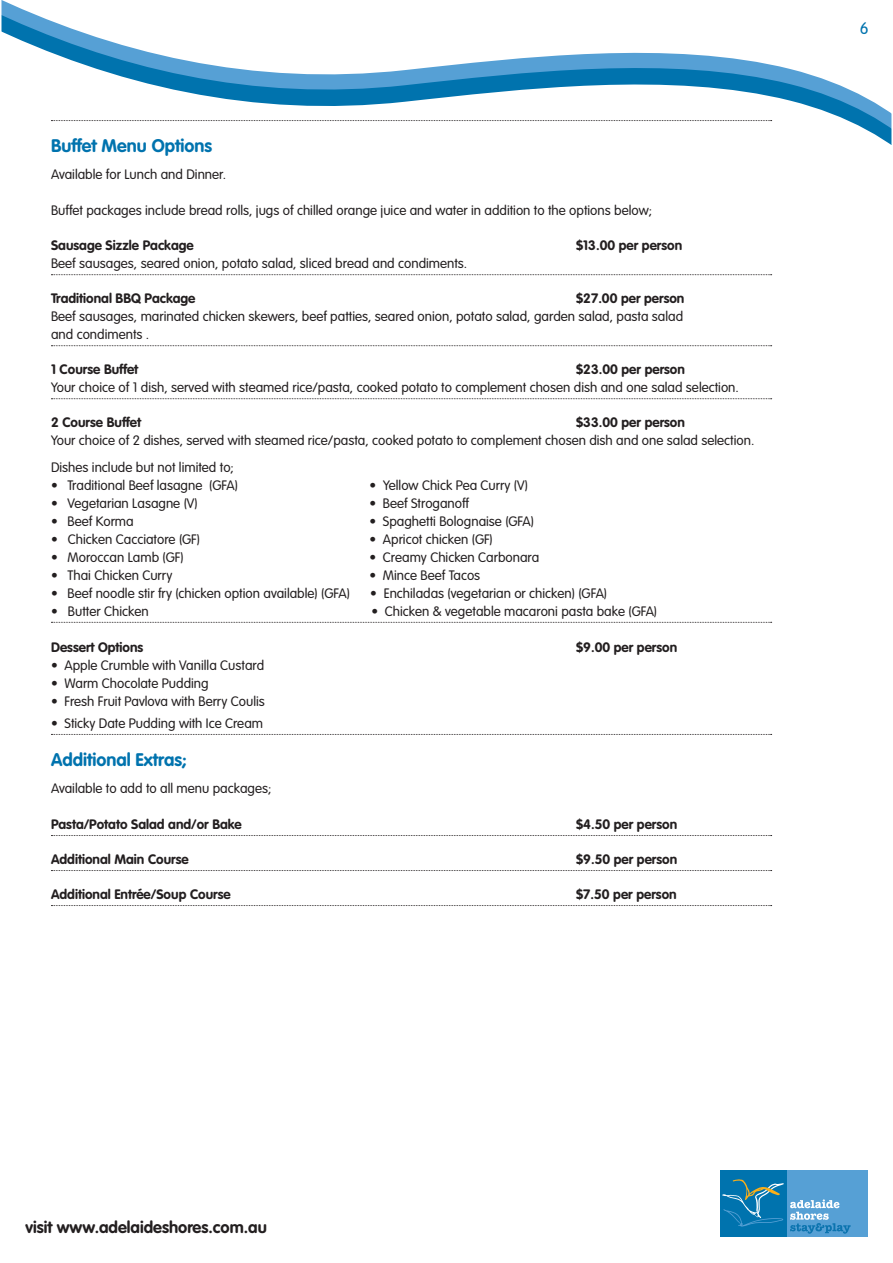
<style>
.page{position:relative;width:893px;height:1263px;background:#fff}
.page>*{position:absolute;margin:0;border:0;box-sizing:border-box;transform-origin:0 0}
.body_copy{font:700 18px "VAG Rounded Std";color:#0073ae}
.t1{font:700 16.5px "VAG Rounded Std";color:#231f20}
.t2{font:300 16.5px "VAG Rounded Std";color:#0073ae}
.body_copy-2{font:300 13.5px/18px "VAG Rounded Std";color:#231f20}
.Paragraph_Style_2{font:300 13.5px "VAG Rounded Std";color:#231f20}
.body_copy-3{font:700 13.5px "VAG Rounded Std";color:#231f20}
.Paragraph_Style_2-2{font:700 13.5px "VAG Rounded Std";color:#231f20}
.s1{font-weight:700}
</style>
<div class="page">
<svg style="left:1px;top:0;width:891px;height:145px"></svg>
<div style="left:787px;top:1170px;width:80px;height:67px;background:#56a0d5"></div>
<svg style="left:790px;top:1199px;width:61px;height:35px"></svg>
<div style="left:720px;top:1170px;width:67px;height:67px;background:#0073ae"></div>
<svg style="left:722px;top:1179px;width:62px;height:47px"></svg>
<svg style="left:51px;top:120px;width:721px;height:1px"></svg>
<svg style="left:51px;top:274px;width:721px;height:1px"></svg>
<svg style="left:51px;top:345px;width:721px;height:1px"></svg>
<svg style="left:51px;top:398px;width:721px;height:1px"></svg>
<svg style="left:51px;top:622px;width:721px;height:1px"></svg>
<svg style="left:51px;top:734px;width:721px;height:1px"></svg>
<svg style="left:51px;top:835px;width:721px;height:1px"></svg>
<svg style="left:51px;top:870px;width:721px;height:1px"></svg>
<svg style="left:51px;top:905px;width:721px;height:1px"></svg>
<p class="body_copy" style="left:51px;top:136px;width:162px">Buffet Menu Options</p>
<p class="body_copy-2" style="left:51px;top:166px;width:177px">Available for Lunch and Dinner.</p>
<p class="body_copy-2" style="left:51px;top:202px;width:603px">Buffet packages include bread rolls, jugs of chilled orange juice and water in addition to the options below;</p>
<p class="body_copy-3" style="left:51px;top:237px;width:144px">Sausage Sizzle Package</p>
<p class="body_copy-3" style="left:576px;top:237px;width:108px">$13.00 per person</p>
<p class="body_copy-2" style="left:51px;top:255px;width:418px">Beef sausages, seared onion, potato salad, sliced bread and condiments.</p>
<p class="body_copy-3" style="left:51px;top:290px;width:146px">Traditional BBQ Package</p>
<p class="body_copy-2" style="left:51px;top:290px;width:635px;text-align:justify;text-indent:525px"><span class="s1">$27.00 per person </span>Beef sausages, marinated chicken skewers, beef patties, seared onion, potato salad, garden salad, pasta salad and condiments .</p>
<p class="body_copy-3" style="left:51px;top:361px;width:89px">1 Course Buffet</p>
<p class="body_copy-2" style="left:51px;top:361px;width:689px;text-indent:525px"><span class="s1">$23.00 per person<br></span>Your choice of 1 dish, served with steamed rice/pasta, cooked potato to complement chosen dish and one salad selection.</p>
<p class="body_copy-3" style="left:51px;top:414px;width:91px">2 Course Buffet</p>
<p class="body_copy-2" style="left:51px;top:414px;width:705px;text-indent:525px"><span class="s1">$33.00 per person<br></span>Your choice of 2 dishes, served with steamed rice/pasta, cooked potato to complement chosen dish and one salad selection.</p>
<p class="Paragraph_Style_2" style="left:51px;top:459px;width:184px">Dishes include but not limited to;</p>
<p class="Paragraph_Style_2" style="left:51px;top:477px;width:188px">• Traditional Beef lasagne (GFA)</p>
<p class="Paragraph_Style_2" style="left:370px;top:477px;width:160px">• Yellow Chick Pea Curry (V)</p>
<p class="Paragraph_Style_2" style="left:51px;top:495px;width:148px">• Vegetarian Lasagne (V)</p>
<p class="Paragraph_Style_2" style="left:369px;top:495px;width:101px">• Beef Stroganoff</p>
<p class="Paragraph_Style_2" style="left:51px;top:513px;width:84px">• Beef Korma</p>
<p class="Paragraph_Style_2" style="left:369px;top:513px;width:166px">• Spaghetti Bolognaise (GFA)</p>
<p class="Paragraph_Style_2" style="left:51px;top:531px;width:150px">• Chicken Cacciatore (GF)</p>
<p class="Paragraph_Style_2" style="left:369px;top:531px;width:125px">• Apricot chicken (GF)</p>
<p class="Paragraph_Style_2" style="left:51px;top:549px;width:134px">• Moroccan Lamb (GF)</p>
<p class="Paragraph_Style_2" style="left:369px;top:549px;width:171px">• Creamy Chicken Carbonara</p>
<p class="Paragraph_Style_2" style="left:51px;top:567px;width:123px">• Thai Chicken Curry</p>
<p class="Paragraph_Style_2" style="left:369px;top:567px;width:112px">• Mince Beef Tacos</p>
<p class="Paragraph_Style_2" style="left:51px;top:585px;width:300px">• Beef noodle stir fry (chicken option available) (GFA)</p>
<p class="Paragraph_Style_2" style="left:370px;top:585px;width:238px">• Enchiladas (vegetarian or chicken) (GFA)</p>
<p class="Paragraph_Style_2" style="left:51px;top:603px;width:99px">• Butter Chicken</p>
<p class="Paragraph_Style_2" style="left:371px;top:603px;width:287px">• Chicken &amp; vegetable macaroni pasta bake (GFA)</p>
<p class="Paragraph_Style_2-2" style="left:51px;top:639px;width:94px">Dessert Options</p>
<p class="Paragraph_Style_2-2" style="left:576px;top:639px;width:103px">$9.00 per person</p>
<p class="Paragraph_Style_2" style="left:51px;top:658px;width:215px">• Apple Crumble with Vanilla Custard</p>
<p class="Paragraph_Style_2" style="left:51px;top:676px;width:159px">• Warm Chocolate Pudding</p>
<p class="Paragraph_Style_2" style="left:51px;top:694px;width:215px">• Fresh Fruit Pavlova with Berry Coulis</p>
<p class="Paragraph_Style_2" style="left:51px;top:715px;width:214px">• Sticky Date Pudding with Ice Cream</p>
<p class="body_copy" style="left:51px;top:749px;width:137px">Additional Extras;</p>
<p class="body_copy-2" style="left:51px;top:779px;width:222px">Available to add to all menu packages;</p>
<p class="body_copy-3" style="left:51px;top:816px;width:192px">Pasta/Potato Salad and/or Bake</p>
<p class="body_copy-3" style="left:576px;top:816px;width:103px">$4.50 per person</p>
<p class="body_copy-3" style="left:51px;top:851px;width:139px">Additional Main Course</p>
<p class="body_copy-3" style="left:576px;top:851px;width:103px">$9.50 per person</p>
<p class="body_copy-3" style="left:51px;top:886px;width:181px">Additional Entrée/Soup Course</p>
<p class="body_copy-3" style="left:576px;top:886px;width:102px">$7.50 per person</p>
<p class="t2" style="left:860px;top:19px;width:10px">6</p>
<p class="t1" style="left:26px;top:1218px;width:243px">visit www.adelaideshores.com.au</p>
</div>
